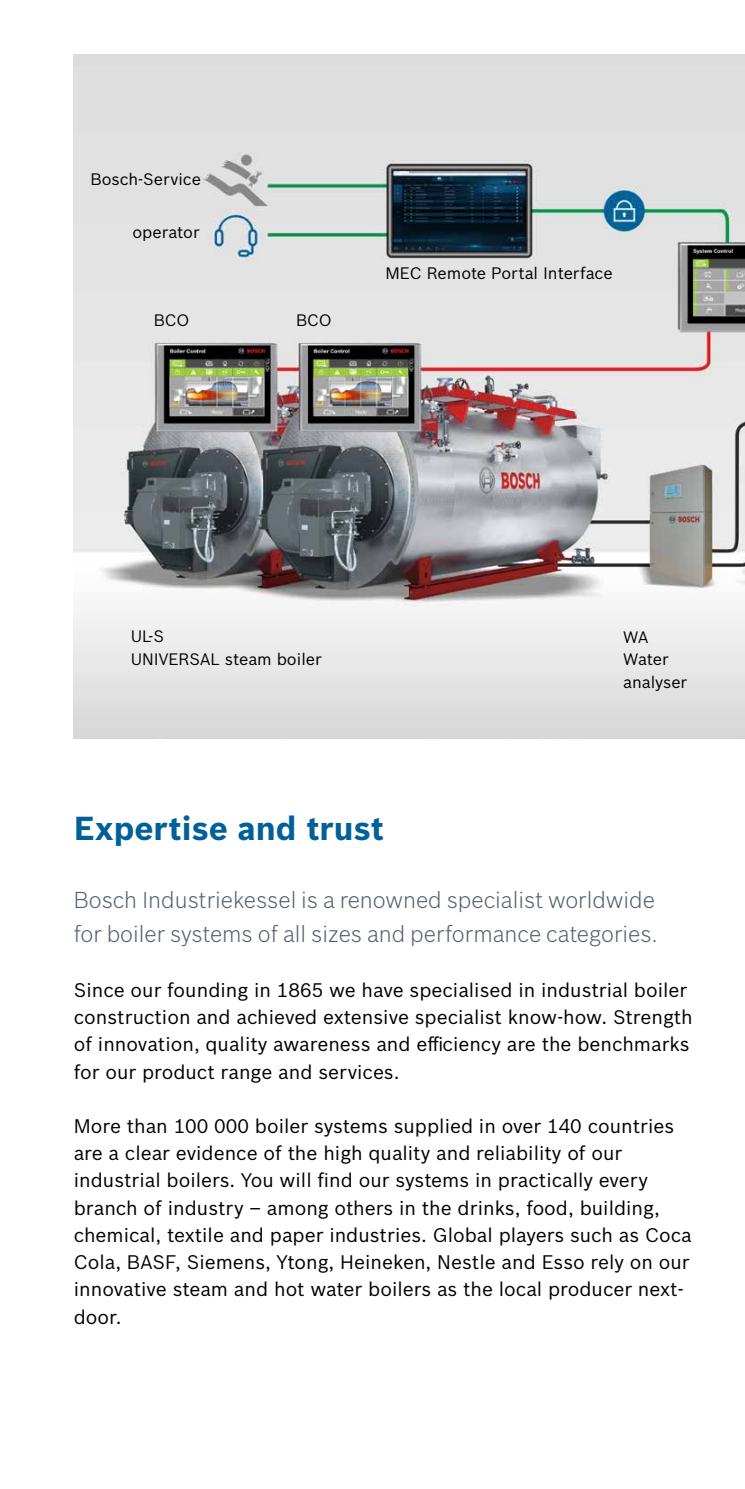
<style>
.page{position:relative;width:745px;height:1489px;background:#fff}
.page>*{position:absolute;margin:0;border:0;box-sizing:border-box;transform-origin:0 0}
.t1{font:700 32.5px "Bosch Sans";color:#006098}
.t2{font:300 22.5px/34px "Bosch Sans";color:#525f6b}
.t3{font:19.25px/27.2px "Bosch Sans";color:#000}
.t4{font:16.25px/22.8px "Bosch Sans";color:#000}
</style>
<div class="page">
<img style="left:73px;top:55px;width:671px;height:683px">
<p class="t4" style="left:90px;top:166px;width:112px">Bosch-Service</p>
<p class="t4" style="left:132px;top:220px;width:69px">operator</p>
<p class="t4" style="left:154px;top:308px;width:37px">BCO</p>
<p class="t4" style="left:296px;top:308px;width:37px">BCO</p>
<p class="t4" style="left:385px;top:260px;width:228px">MEC Remote Portal Interface</p>
<p class="t4" style="left:131px;top:623px;width:192px">UL-S<br>UNIVERSAL steam boiler</p>
<p class="t4" style="left:622px;top:624px;width:65px">WA<br>Water analyser</p>
<h1 class="t1" style="left:74px;top:804px;width:311px">Expertise and trust</h1>
<p class="t2" style="left:74px;top:881px;width:585px">Bosch Industriekessel is a renowned specialist worldwide for boiler systems of all sizes and performance categories.</p>
<p class="t3" style="left:74px;top:974px;width:620px">Since our founding in 1865 we have specialised in industrial boiler construction and achieved extensive specialist know-how. Strength of innovation, quality awareness and efficiency are the benchmarks for our product range and services.</p>
<p class="t3" style="left:74px;top:1110px;width:619px">More than 100 000 boiler systems supplied in over 140 countries are a clear evidence of the high quality and reliability of our industrial boilers. You will find our systems in practically every branch of industry – among others in the drinks, food, building, chemical, textile and paper industries. Global players such as Coca Cola, BASF, Siemens, Ytong, Heineken, Nestle and Esso rely on our innovative steam and hot water boilers as the local producer next&shy;door.</p>
</div>
